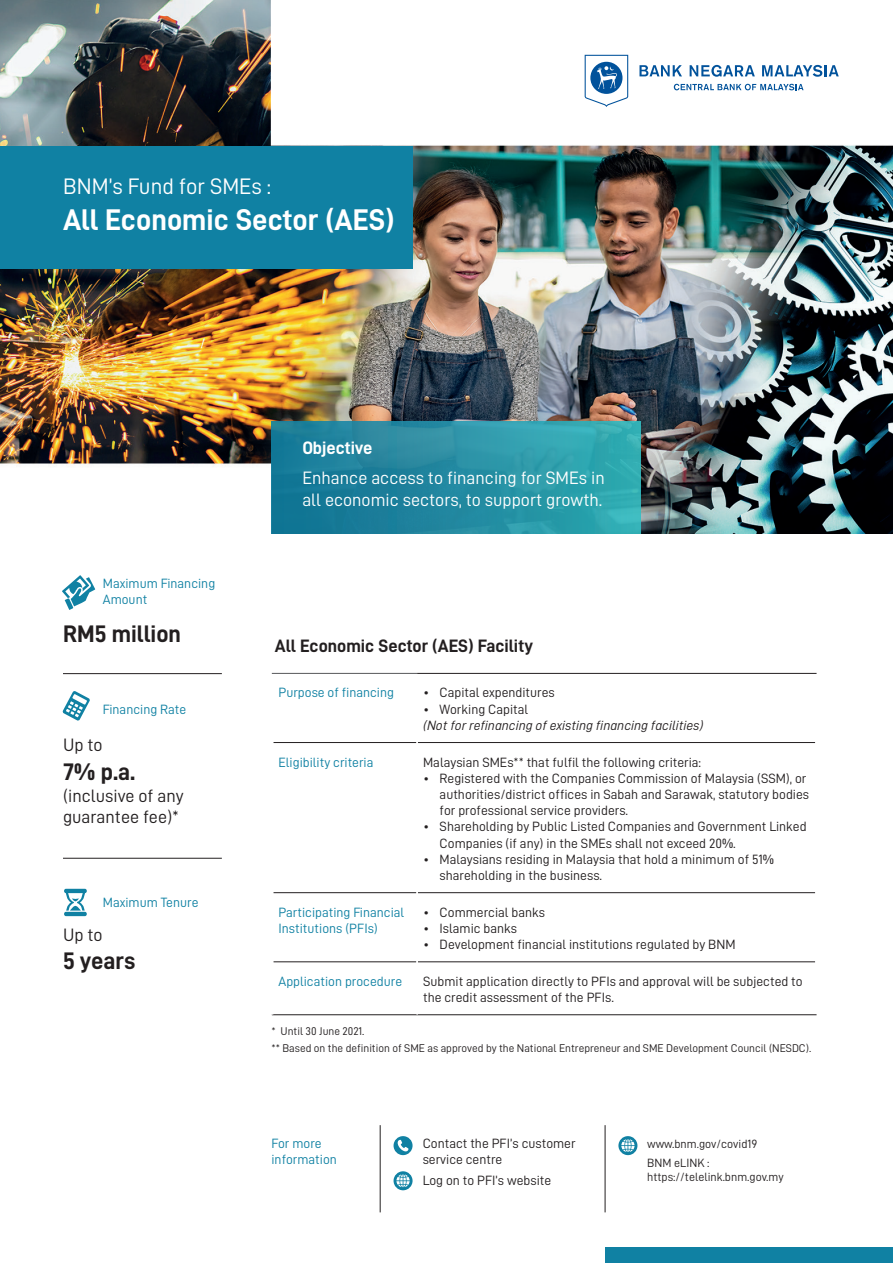
<style>
.page{position:relative;width:893px;height:1263px;background:#fff}
.page>*{position:absolute;margin:0;border:0;box-sizing:border-box;transform-origin:0 0}
.t1{font:30px "D DIN Bold";color:#fff}
.t2{font:24px "D DIN Bold";color:#231f20}
.t3{font:22.5px "D DIN";color:#fff}
.t4{font:18px/21.6px "D DIN";color:#fff}
.t5{font:18px/21.6px "D DIN";color:#231f20}
.t6{font:18px "D DIN Bold";color:#231f20}
.t7{font:18px "D DIN Bold";letter-spacing:-.01em;color:#fff}
.t8{font:13.5px/16.2px "D DIN";color:#231f20}
.t9{font:13.5px/16.2px "D DIN";color:#1081a3}
.t10{font:13.5px "D DIN Italic";color:#231f20}
.t11{font:12px/18.6px "D DIN";color:#231f20}
.t12{font:11.25px/17.7px "D DIN";color:#231f20}
</style>
<div class="page">
<img style="left:0;top:0;width:893px;height:534px">
<svg style="left:272px;top:421px;width:369px;height:113px;background:#258fa4"></svg>
<hr style="left:273px;top:742px;width:143px;height:1px;background:#231f20">
<hr style="left:418px;top:742px;width:397px;height:1px;background:#231f20">
<hr style="left:273px;top:892px;width:143px;height:1px;background:#231f20">
<hr style="left:418px;top:892px;width:397px;height:1px;background:#231f20">
<hr style="left:273px;top:961px;width:143px;height:1px;background:#231f20">
<hr style="left:418px;top:961px;width:397px;height:1px;background:#231f20">
<hr style="left:272px;top:1014px;width:145px;height:1px;background:#231f20">
<hr style="left:417px;top:1014px;width:399px;height:1px;background:#231f20">
<hr style="left:272px;top:673px;width:145px;height:1px;background:#57585a">
<hr style="left:417px;top:673px;width:399px;height:1px;background:#231f20">
<div style="left:0;top:146px;width:413px;height:122px;background:#1081a3"></div>
<svg style="left:639px;top:65px;width:43px;height:11px"></svg>
<svg style="left:690px;top:65px;width:65px;height:12px"></svg>
<svg style="left:762px;top:65px;width:77px;height:12px"></svg>
<svg style="left:674px;top:84px;width:129px;height:6px"></svg>
<svg style="left:585px;top:55px;width:43px;height:52px"></svg>
<hr style="left:605px;top:1125px;width:1px;height:87px;background:#231f20">
<hr style="left:380px;top:1125px;width:1px;height:87px;background:#231f20">
<hr style="left:63px;top:673px;width:159px;height:1px;background:#231f20">
<hr style="left:63px;top:858px;width:159px;height:1px;background:#231f20">
<svg style="left:394px;top:1136px;width:19px;height:19px"></svg>
<svg style="left:394px;top:1171px;width:19px;height:19px"></svg>
<svg style="left:64px;top:889px;width:23px;height:27px"></svg>
<svg style="left:62px;top:575px;width:33px;height:35px"></svg>
<svg style="left:62px;top:691px;width:28px;height:30px"></svg>
<div style="left:605px;top:1247px;width:288px;height:16px;background:#1081a3"></div>
<svg style="left:618px;top:1136px;width:19px;height:19px"></svg>
<h3 class="t3" style="left:63px;top:174px;width:210px">BNM’s Fund for SMEs :</h3>
<h1 class="t1" style="left:63px;top:203px;width:333px">All Economic Sector (AES)</h1>
<p class="t9" style="left:103px;top:575px;width:114px">Maximum Financing<br>Amount</p>
<h2 class="t2" style="left:63px;top:620px;width:120px">RM5 million</h2>
<p class="t9" style="left:103px;top:701px;width:85px">Financing Rate</p>
<h3 class="t5" style="left:63px;top:734px;width:41px">Up to</h3>
<h2 class="t2" style="left:63px;top:758px;width:74px">7% p.a.</h2>
<h3 class="t5" style="left:63px;top:784px;width:122px">(inclusive of any guarantee fee)*</h3>
<p class="t9" style="left:103px;top:894px;width:97px">Maximum Tenure</p>
<h3 class="t5" style="left:63px;top:923px;width:41px">Up to</h3>
<h2 class="t2" style="left:63px;top:948px;width:74px">5 years</h2>
<h3 class="t7" style="left:302px;top:438px;width:72px">Objective</h3>
<h3 class="t4" style="left:302px;top:467px;width:304px">Enhance access to financing for SMEs in all economic sectors, to support growth.</h3>
<h3 class="t6" style="left:275px;top:636px;width:260px">All Economic Sector (AES) Facility</h3>
<p class="t9" style="left:279px;top:684px;width:117px">Purpose of financing</p>
<p class="t8" style="left:423px;top:684px;width:133px">• Capital expenditures</p>
<p class="t8" style="left:423px;top:701px;width:107px">• Working Capital</p>
<p class="t10" style="left:423px;top:718px;width:282px">(Not for refinancing of existing financing facilities)</p>
<p class="t9" style="left:279px;top:753px;width:96px">Eligibility criteria</p>
<p class="t8" style="left:423px;top:753px;width:280px">Malaysian SMEs** that fulfil the following criteria:</p>
<p class="t8" style="left:440px;top:770px;width:371px;text-indent:-16px">• Registered with the Companies Commission of Malaysia (SSM), or authorities/district offices in Sabah and Sarawak, statutory bodies for professional service providers.</p>
<p class="t8" style="left:440px;top:818px;width:368px;text-indent:-16px">• Shareholding by Public Listed Companies and Government Linked<br>Companies (if any) in the SMEs shall not exceed 20%.</p>
<p class="t8" style="left:440px;top:851px;width:336px;text-indent:-16px">• Malaysians residing in Malaysia that hold a minimum of 51% shareholding in the business.</p>
<p class="t9" style="left:279px;top:904px;width:127px">Participating Financial<br>Institutions (PFIs)</p>
<p class="t8" style="left:423px;top:904px;width:123px">• Commercial banks</p>
<p class="t8" style="left:423px;top:920px;width:96px">• Islamic banks</p>
<p class="t8" style="left:423px;top:936px;width:314px">• Development financial institutions regulated by BNM</p>
<p class="t9" style="left:279px;top:973px;width:125px">Application procedure</p>
<p class="t8" style="left:423px;top:973px;width:381px">Submit application directly to PFIs and approval will be subjected to the credit assessment of the PFIs.</p>
<p class="t12" style="left:271px;top:1022px;width:541px">* Until 30 June 2021.<br>** Based on the definition of SME as approved by the National Entrepreneur and SME Development Council (NESDC).</p>
<p class="t9" style="left:271px;top:1135px;width:67px">For more information</p>
<p class="t8" style="left:423px;top:1135px;width:154px">Contact the PFI’s customer service centre</p>
<p class="t8" style="left:423px;top:1172px;width:130px">Log on to PFI’s website</p>
<p class="t11" style="left:647px;top:1135px;width:112px">www.bnm.gov/covid19<br>BNM eLINK :</p>
<p class="t11" style="left:647px;top:1168px;width:138px">https://telelink.bnm.gov.my</p>
</div>
